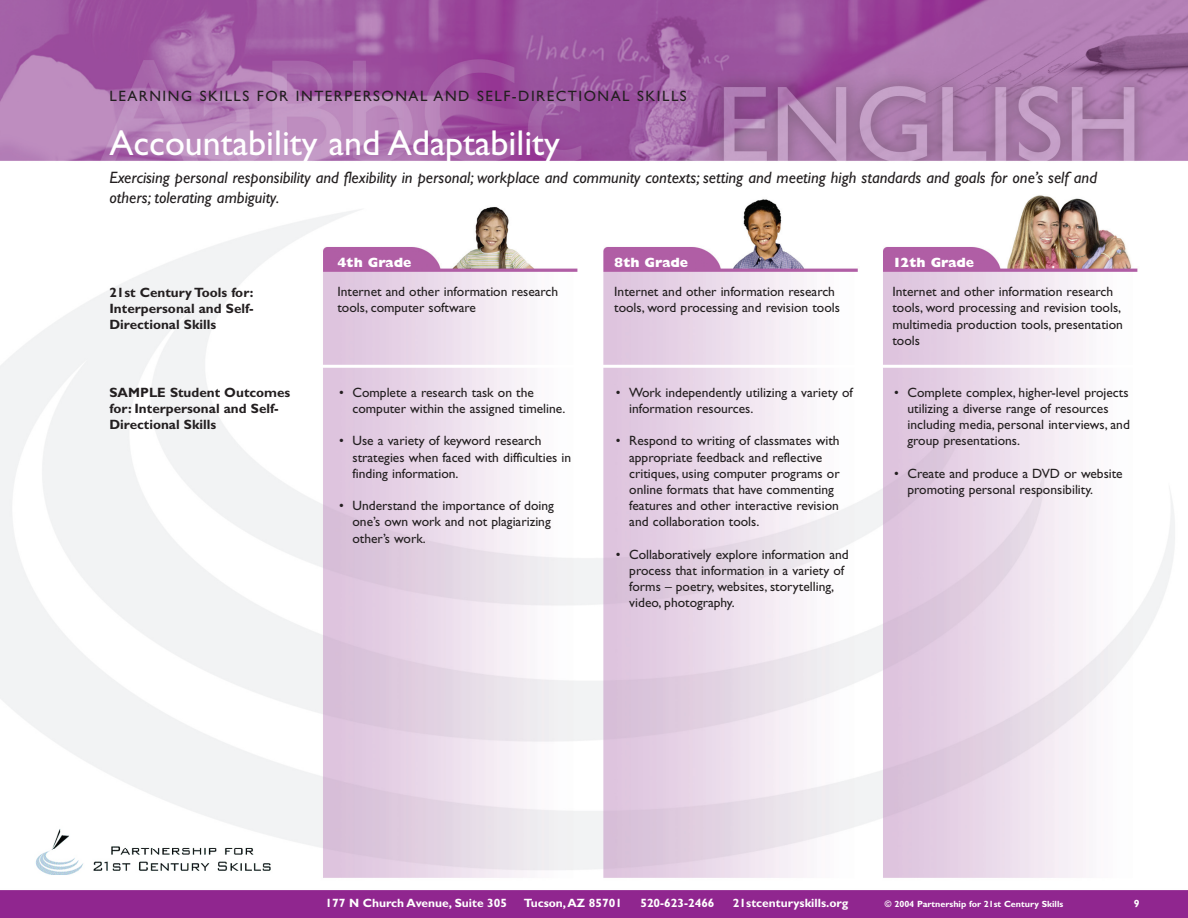
<style>
.page{position:relative;width:1188px;height:918px;background:#fff}
.page>*{position:absolute;margin:0;border:0;box-sizing:border-box;transform-origin:0 0}
.t1{font:36px "Gill Sans";color:#fff}
.t2{font:italic 16.5px "Gill Sans";color:#231f20}
.small_top_text{font:15px "Gill Sans";letter-spacing:.1em;color:#231f20}
.bullets{font:13.5px/16.2px "Gill Sans";color:#231f20}
.body{font:13.5px/16.2px "Gill Sans";color:#231f20}
.body-2{font:700 13.5px/16.2px "Gill Sans";color:#231f20}
.t3{font:800 13.5px "Gill Sans";color:#fff}
.body-3{font:700 12px "Gill Sans";color:#fff}
.body-4{font:700 9px "Gill Sans";color:#fff}
</style>
<div class="page">
<img style="left:0;top:0;width:1188px;height:918px">
<svg style="left:15px;top:798px;width:275px;height:86px"></svg>
<img style="left:27px;top:823px;width:256px;height:61px">
<hr style="left:282px;top:365px;width:852px;height:3px;background:#fff">
<svg style="left:1135px;top:899px;width:4px;height:8px"></svg>
<p class="small_top_text" style="left:110px;top:87px;width:119px">Learning Skills</p>
<p class="small_top_text" style="left:257px;top:87px;width:409px">for Interpersonal and Self-Di rectional Skills</p>
<p class="t1" style="left:110px;top:122px;width:452px">Accountability and Adaptability</p>
<p class="t2" style="left:110px;top:168px;width:989px">Exercising personal responsibility and flexibility in personal; workplace and community contexts; setting and meeting high standards and goals for one’s self and</p>
<p class="t2" style="left:110px;top:188px;width:171px">others; tolerating ambiguity.</p>
<p class="body-2" style="left:110px;top:284px;width:146px">21st Century Tools for:</p>
<p class="body-2" style="left:110px;top:300px;width:146px">Interpersonal and Self-<br>Directional Skills</p>
<p class="body-2" style="left:110px;top:384px;width:182px">SAMPLE Student Outcomes for: Interpersonal and Self-<br>Directional Skills</p>
<p class="t3" style="left:337px;top:255px;width:76px">4th Grade</p>
<p class="t3" style="left:614px;top:255px;width:76px">8th Grade</p>
<p class="t3" style="left:892px;top:255px;width:83px">12th Grade</p>
<p class="body" style="left:337px;top:284px;width:222px">Internet and other information research tools, computer software</p>
<p class="body" style="left:614px;top:284px;width:227px">Internet and other information research tools, word processing and revision tools</p>
<p class="body" style="left:892px;top:284px;width:232px">Internet and other information research tools, word processing and revision tools, multimedia production tools, presentation tools</p>
<p class="bullets" style="left:352px;top:384px;width:215px;text-indent:-14px">• Complete a research task on the computer within the assigned timeline.</p>
<p class="bullets" style="left:352px;top:433px;width:220px;text-indent:-14px">• U se a variety of keyword research strategies when faced with difficulties in finding information.</p>
<p class="bullets" style="left:352px;top:498px;width:203px;text-indent:-14px">• Understand the importance of doing one’s own work and not plagiarizing other’s work.</p>
<p class="bullets" style="left:629px;top:384px;width:226px;text-indent:-14px">• Work independently utilizing a variety of information resources.</p>
<p class="bullets" style="left:629px;top:433px;width:212px;text-indent:-14px">• Respond to writing of classmates with appropriate feedback and reflective critiques, using computer programs or online formats that have commenting features and other interactive revision and collaboration tools.</p>
<p class="bullets" style="left:629px;top:546px;width:221px;text-indent:-14px">• Collaboratively explore information and process that information in a variety of forms – poetry, websites, storytelling, video, photography.</p>
<p class="bullets" style="left:908px;top:384px;width:224px;text-indent:-14px">• Complete complex, higher-level projects utilizing a diverse range of resources including media, personal interviews, and group presentations.</p>
<p class="bullets" style="left:908px;top:465px;width:217px;text-indent:-14px">• Create and produce a DVD or website promoting personal responsibility.</p>
<p class="body-3" style="left:325px;top:896px;width:183px">177 N Church Avenue, Suite 305</p>
<p class="body-3" style="left:524px;top:896px;width:100px">Tucson, AZ 85701</p>
<p class="body-3" style="left:640px;top:896px;width:76px">520-623-2466</p>
<p class="body-3" style="left:733px;top:896px;width:117px">21stcenturyskills.org</p>
<p class="body-4" style="left:885px;top:898px;width:180px">© 2004 Partnership for 21st Century Skills</p>
</div>
